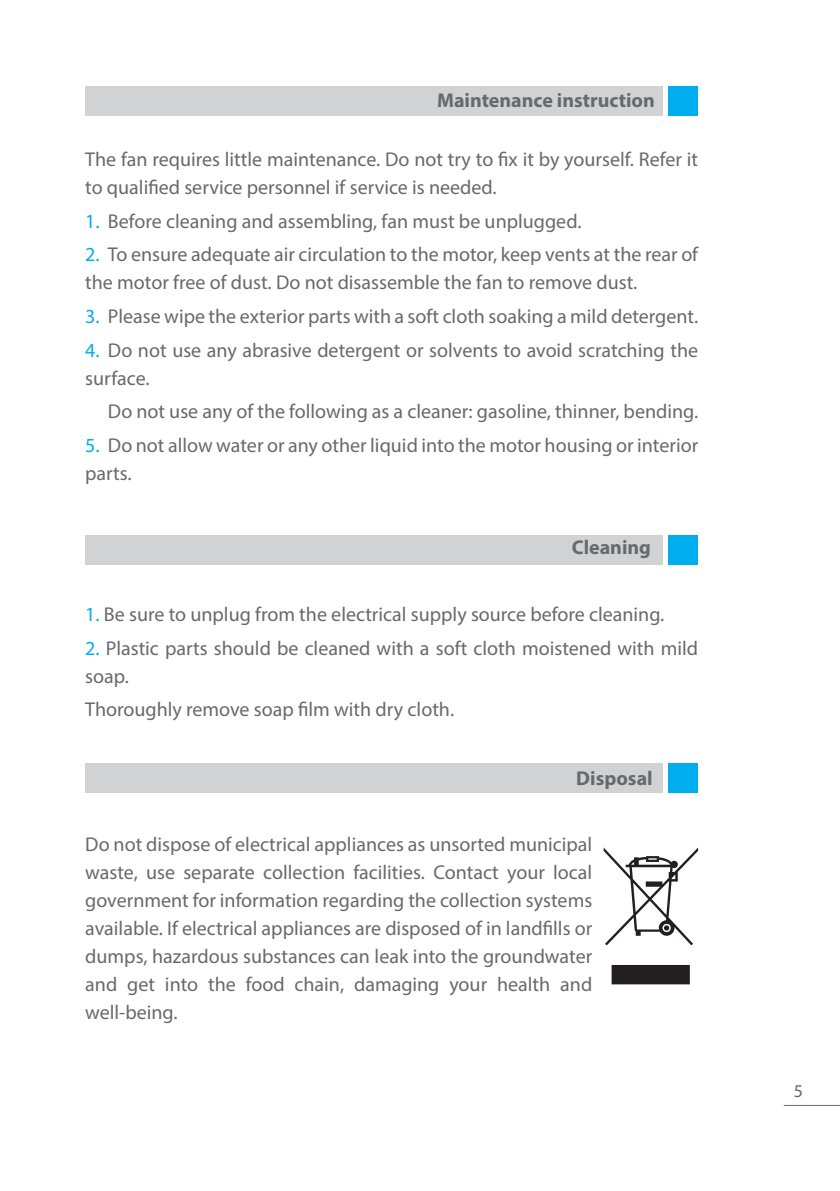
<style>
.page{position:relative;width:840px;height:1191px;background:#fff}
.page>*{position:absolute;margin:0;border:0;box-sizing:border-box;transform-origin:0 0}
.en_body_EN{font:20px/28px "Myriad Pro";color:#69696c}
.t1{font:700 20px "Myriad Pro";color:#69696c}
.FA_body{font:18px "Myriad Pro";color:#69696c}
.s1{color:#00aeef}
</style>
<div class="page">
<div style="left:85px;top:86px;width:577px;height:30px;background:#d1d2d4"></div>
<div style="left:85px;top:534px;width:577px;height:30px;background:#d1d2d4"></div>
<div style="left:667px;top:86px;width:30px;height:29px;background:#00aeef"></div>
<div style="left:667px;top:535px;width:30px;height:29px;background:#00aeef"></div>
<svg style="left:603px;top:847px;width:94px;height:137px"></svg>
<hr style="left:783px;top:1105px;width:56px;height:1px;background:#69696c">
<div style="left:85px;top:763px;width:577px;height:29px;background:#d1d2d4"></div>
<div style="left:668px;top:763px;width:29px;height:29px;background:#00aeef"></div>
<p class="t1" style="left:437px;top:87px;width:219px">Maintenance instruction</p>
<p class="en_body_EN" style="left:85px;top:145px;width:614px">The fan requires little maintenance. Do not try to fix it by yourself. Refer it to qualified service personnel if service is needed.</p>
<p class="en_body_EN" style="left:85px;top:206px;width:497px"><span class="s1">1.</span> Before cleaning and assembling, fan must be unplugged.</p>
<p class="en_body_EN" style="left:85px;top:240px;width:614px"><span class="s1">2.</span> To ensure adequate air circulation to the motor, keep vents at the rear of the motor free of dust. Do not disassemble the fan to remove dust.</p>
<p class="en_body_EN" style="left:85px;top:302px;width:614px"><span class="s1">3.</span> Please wipe the exterior parts with a soft cloth soaking a mild detergent.</p>
<p class="en_body_EN" style="left:85px;top:335px;width:614px"><span class="s1">4.</span> Do not use any abrasive detergent or solvents to avoid scratching the surface.</p>
<p class="en_body_EN" style="left:108px;top:397px;width:591px">Do not use any of the following as a cleaner: gasoline, thinner, bending.</p>
<p class="en_body_EN" style="left:85px;top:431px;width:614px"><span class="s1">5.</span> Do not allow water or any other liquid into the motor housing or interior parts.</p>
<p class="t1" style="left:571px;top:534px;width:81px">Cleaning</p>
<p class="en_body_EN" style="left:85px;top:600px;width:580px"><span class="s1">1.</span> Be sure to unplug from the electrical supply source before cleaning.</p>
<p class="en_body_EN" style="left:85px;top:633px;width:614px"><span class="s1">2.</span> Plastic parts should be cleaned with a soft cloth moistened with mild soap.</p>
<p class="en_body_EN" style="left:85px;top:695px;width:370px">Thoroughly remove soap film with dry cloth.</p>
<p class="t1" style="left:576px;top:765px;width:78px">Disposal</p>
<p class="en_body_EN" style="left:85px;top:830px;width:508px;text-align:right">Do not dispose of electrical appliances as unsorted municipal waste, use separate collection facilities. Contact your local government for information regarding the collection systems available If. electrical appliances are disposed of in landfills or dumps, hazardous substances can leak into the groundwater and</p>
<p class="en_body_EN" style="left:246px;top:970px;width:40px">food</p>
<p class="en_body_EN" style="left:85px;top:970px;width:94px">and well-being.</p>
<p class="en_body_EN" style="left:208px;top:970px;width:29px">the</p>
<p class="en_body_EN" style="left:294px;top:970px;width:51px">chain,</p>
<p class="en_body_EN" style="left:354px;top:970px;width:87px">damaging</p>
<p class="en_body_EN" style="left:497px;top:970px;width:55px">health</p>
<p class="en_body_EN" style="left:165px;top:970px;width:35px">into</p>
<p class="en_body_EN" style="left:127px;top:970px;width:29px">get</p>
<p class="en_body_EN" style="left:449px;top:970px;width:39px">your</p>
<p class="FA_body" style="left:793px;top:1080px;width:11px">5</p>
</div>
